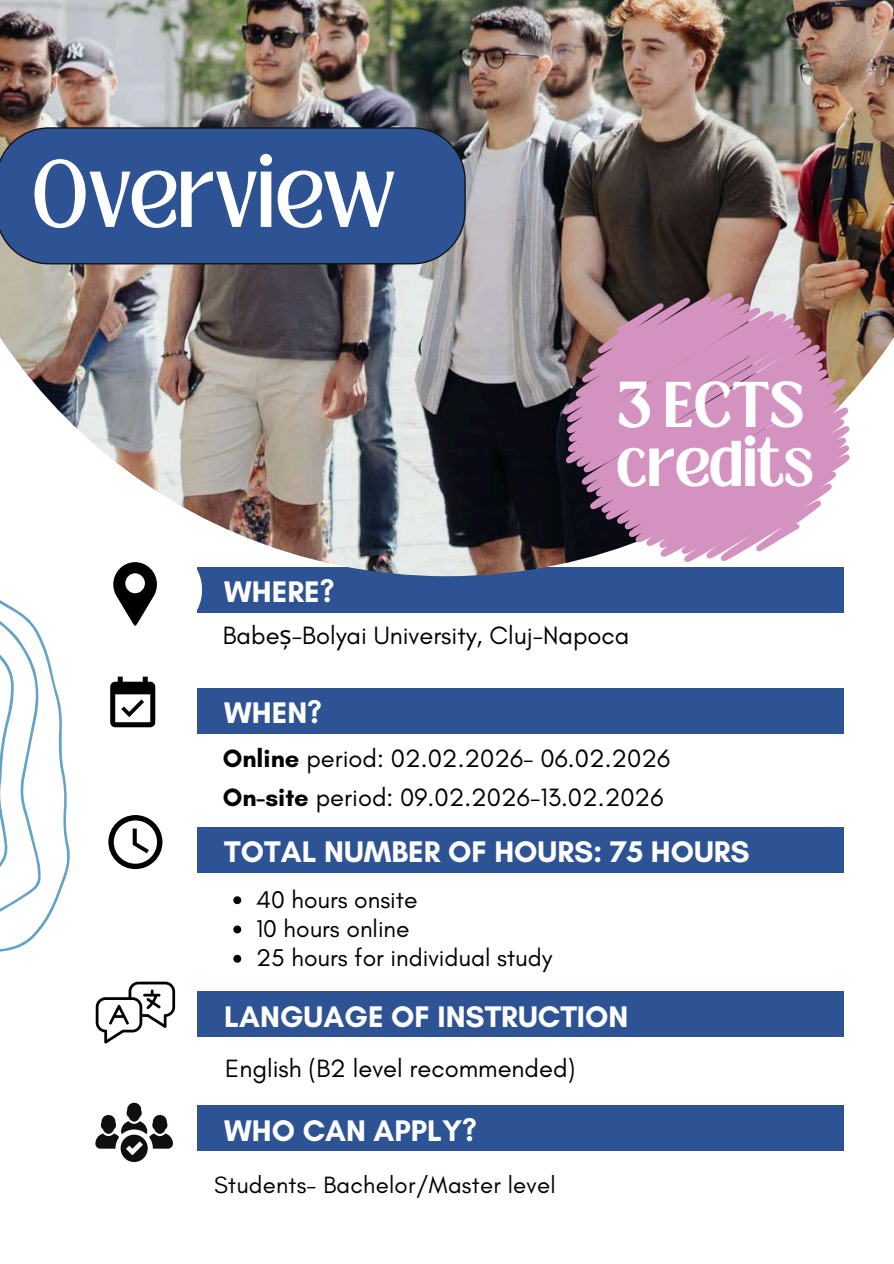
<style>
.page{position:relative;width:894px;height:1264px;background:#fff}
.page>*{position:absolute;margin:0;border:0;box-sizing:border-box;transform-origin:0 0}
.t1{font:73.05px "Loubag";color:#fff}
.t2{font:700 49.5px/58.5px "Loubag";color:#fff}
.t3{font:700 30.3px "Glacial Indifference";color:#fff}
.t4{font:25.5px/38.2px "Glacial Indifference";color:#000}
.t5{font:24.6px/29.2px "Glacial Indifference";color:#000}
.t6{font:24px "Glacial Indifference";letter-spacing:.01em;color:#000}
.s1{font-family:"Noto Sans"}
.s2{font-weight:700}
</style>
<div class="page">
<div style="left:198px;top:567px;width:645px;height:45px;background:#2e5394"></div>
<div style="left:116px;top:546px;width:86px;height:87px;background:#fff;border-radius:50%"></div>
<img style="left:0;top:0;width:893px;height:576px">
<svg style="left:562px;top:292px;width:288px;height:271px;background:#c08eac"></svg>
<div style="left:0;top:127px;width:465px;height:137px;background:#2e5394"></div>
<div style="left:85px;top:543px;width:101px;height:102px;background:#fff;border-radius:50%"></div>
<svg style="left:233px;top:896px;width:8px;height:8px"></svg>
<svg style="left:233px;top:925px;width:8px;height:8px"></svg>
<svg style="left:233px;top:954px;width:8px;height:8px"></svg>
<svg style="left:0;top:521px;width:176px;height:431px"></svg>
<div style="left:198px;top:688px;width:645px;height:45px;background:#2e5394"></div>
<div style="left:100px;top:658px;width:86px;height:87px;background:#fff;border-radius:50%"></div>
<div style="left:80px;top:661px;width:102px;height:101px;background:#fff;border-radius:50%"></div>
<svg style="left:110px;top:676px;width:45px;height:51px"></svg>
<div style="left:198px;top:827px;width:645px;height:45px;background:#2e5394"></div>
<div style="left:104px;top:802px;width:86px;height:87px;background:#fff;border-radius:50%"></div>
<div style="left:100px;top:805px;width:86px;height:86px;background:#fff;border-radius:50%"></div>
<svg style="left:108px;top:815px;width:54px;height:54px"></svg>
<div style="left:198px;top:991px;width:645px;height:45px;background:#2e5394"></div>
<svg style="left:96px;top:981px;width:79px;height:62px"></svg>
<div style="left:198px;top:1105px;width:645px;height:45px;background:#2e5394"></div>
<svg style="left:95px;top:1102px;width:78px;height:59px"></svg>
<h1 class="t1" style="left:31px;top:136px;width:364px">OVERVIEW</h1>
<h2 class="t2" style="left:616px;top:377px;width:199px">3 ECTS credits</h2>
<p class="t3" style="left:224px;top:573px;width:112px">WHERE?</p>
<p class="t4" style="left:223px;top:615px;width:408px">Babe<span class="s1">ș</span>-Bolyai University, Cluj-Napoca</p>
<p class="t3" style="left:224px;top:694px;width:99px">WHEN?</p>
<p class="t4" style="left:223px;top:739px;width:449px"><span class="s2">Online</span> period: 02.02.2026- 06.02.2026<br><span class="s2">On-site</span> period: 09.02.2026-13.02.2026</p>
<p class="t3" style="left:224px;top:833px;width:526px">TOTAL NUMBER OF HOURS: 75 HOURS</p>
<p class="t5" style="left:256px;top:884px;width:297px">40 hours onsite<br>10 hours online<br>25 hours for individual study</p>
<p class="t3" style="left:224px;top:997px;width:405px">LANGUAGE OF INSTRUCTION</p>
<p class="t4" style="left:225px;top:1049px;width:351px">English (B2 level recommended)</p>
<p class="t3" style="left:224px;top:1111px;width:254px">WHO CAN APPLY?</p>
<p class="t6" style="left:214px;top:1169px;width:343px">Students- Bachelor/Master level</p>
</div>
